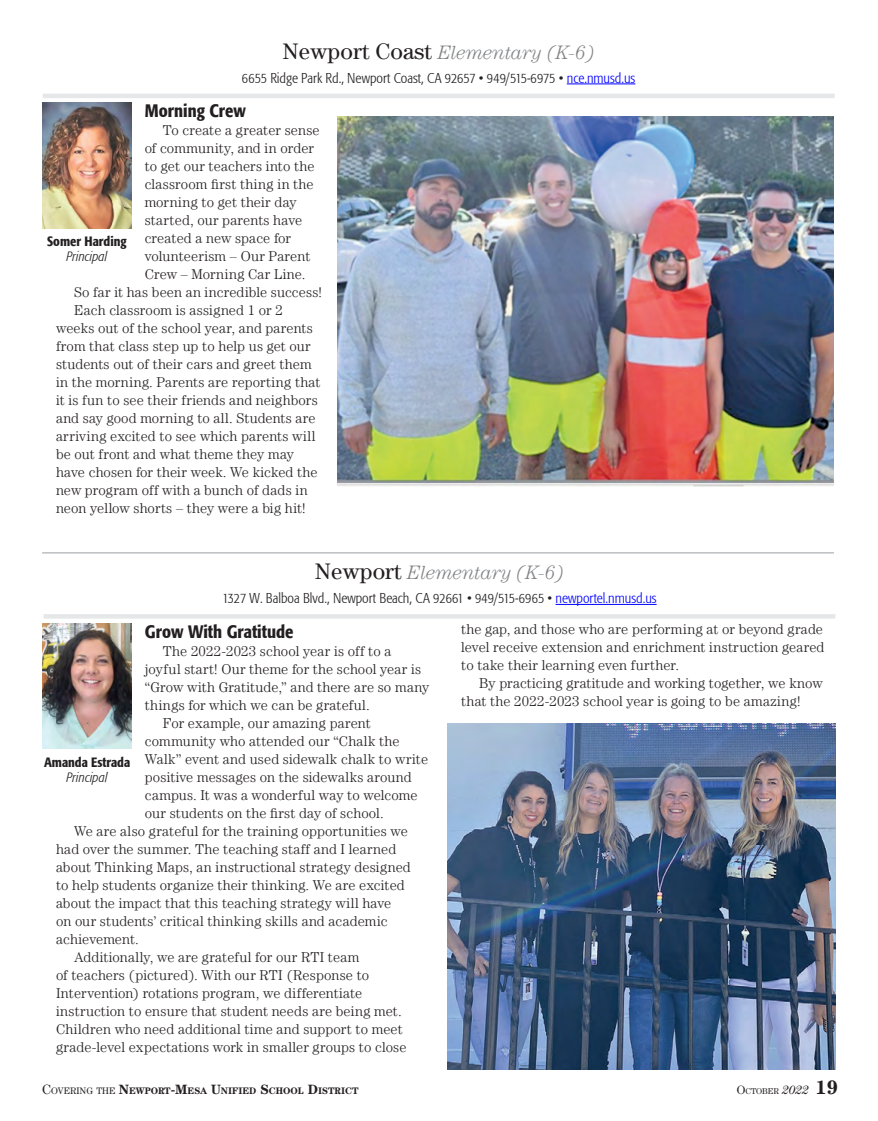
<style>
.page{position:relative;width:878px;height:1121px;background:#fff}
.page>*{position:absolute;margin:0;border:0;box-sizing:border-box;transform-origin:0 0}
.t1{font:italic 300 19.5px "Century LT";letter-spacing:-.005em;color:#808285}
.t2{font:500 condensed 18px "Formata";color:#231f20}
.t3{font:300 14.25px/18px "Century LT";letter-spacing:.01em;color:#231f20;text-align:justify}
.t4{font:300 condensed 14.25px "Formata";color:#221f20}
.t5{font:500 condensed 13.5px "Formata";color:#231f20}
.t6{font:italic 300 condensed 13.5px "Formata";letter-spacing:.005em;color:#231f20}
.t7{font:700 9.45px "Century LT";color:#231f20}
.t8{font:8.4px "Century LT";color:#231f20}
.s1{font-weight:400;font-style:normal;font-size:22.5px;color:#231f20}
.s2{color:#00f}
.s3{font-weight:400;font-size:13.5px}
.s4{font-weight:400}
.s5{font-size:13.5px}
.s6{font-size:12px}
.s7{font-style:italic;font-size:12px}
.s8{font-weight:700;font-size:19.5px}
</style>
<div class="page">
<hr style="left:43px;top:94px;width:791px;height:4px;background:#e6e7e8">
<hr style="left:567px;top:84px;width:68px;height:1px;background:#00f">
<img style="left:43px;top:103px;width:88px;height:126px">
<img style="left:43px;top:623px;width:88px;height:125px">
<hr style="left:43px;top:614px;width:792px;height:4px;background:#e6e7e8">
<hr style="left:555px;top:604px;width:101px;height:1px;background:#00f">
<img style="left:338px;top:116px;width:495px;height:370px">
<img style="left:447px;top:723px;width:388px;height:346px">
<hr style="left:42px;top:552px;width:791px;height:1px;background:#bcbec0">
<h1 class="t1" style="left:282px;top:41px;width:313px"><span class="s1">Newport Coast</span> Elementary (K-6)</h1>
<p class="t4" style="left:242px;top:70px;width:395px">6655 Ridge Park Rd., Newport Coast, CA 92657 • 949/515-6975 • <span class="s2">nce.nmusd.us</span></p>
<p class="t2" style="left:145px;top:99px;width:103px">Morning Crew</p>
<p class="t3" style="left:163px;top:121px;width:158px">To create a greater sense</p>
<p class="t3" style="left:145px;top:139px;width:171px">of community, and in order</p>
<p class="t3" style="left:145px;top:157px;width:171px">to get our teachers into the</p>
<p class="t3" style="left:145px;top:175px;width:170px">classroom first thing in the</p>
<p class="t3" style="left:145px;top:193px;width:153px">morning to get their day</p>
<p class="t3" style="left:145px;top:211px;width:159px">started, our parents have</p>
<p class="t3" style="left:145px;top:229px;width:148px">created a new space for</p>
<p class="t3" style="left:145px;top:247px;width:167px">volunteerism – Our Parent</p>
<p class="t3" style="left:145px;top:265px;width:162px">Crew – Morning Car Line.</p>
<p class="t3" style="left:74px;top:283px;width:249px">So far it has been an incredible success!</p>
<p class="t3" style="left:74px;top:301px;width:210px">Each classroom is assigned 1 or 2</p>
<p class="t3" style="left:56px;top:319px;width:258px">weeks out of the school year, and parents</p>
<p class="t3" style="left:56px;top:337px;width:256px">from that class step up to help us get our</p>
<p class="t3" style="left:56px;top:355px;width:257px">students out of their cars and greet them</p>
<p class="t3" style="left:56px;top:373px;width:266px">in the morning. Parents are reporting that</p>
<p class="t3" style="left:56px;top:391px;width:263px">it is fun to see their friends and neighbors</p>
<p class="t3" style="left:56px;top:409px;width:261px">and say good morning to all. Students are</p>
<p class="t3" style="left:56px;top:427px;width:261px">arriving excited to see which parents will</p>
<p class="t3" style="left:56px;top:445px;width:239px">be out front and what theme they may</p>
<p class="t3" style="left:56px;top:463px;width:263px">have chosen for their week. We kicked the</p>
<p class="t3" style="left:56px;top:481px;width:253px">new program off with a bunch of dads in</p>
<p class="t3" style="left:56px;top:499px;width:251px">neon yellow shorts – they were a big hit!</p>
<p class="t5" style="left:47px;top:233px;width:81px">Somer Harding</p>
<p class="t6" style="left:66px;top:248px;width:42px">Principal</p>
<h1 class="t1" style="left:315px;top:561px;width:251px"><span class="s1">Newport</span> Elementary (K-6)</h1>
<p class="t4" style="left:222px;top:590px;width:436px">1327 W. Balboa Blvd., Newport Beach, CA 92661 • 949/515-6965 • <span class="s2">newportel.nmusd.us</span></p>
<p class="t2" style="left:145px;top:620px;width:150px">Grow With Gratitude</p>
<p class="t3" style="left:163px;top:642px;width:230px">The 2022-2023 school year is off to a</p>
<p class="t3" style="left:145px;top:660px;width:278px">joyful start! Our theme for the school year is</p>
<p class="t3" style="left:145px;top:678px;width:286px">“Grow with Gratitude,” and there are so many</p>
<p class="t3" style="left:145px;top:696px;width:226px">things for which we can be grateful.</p>
<p class="t3" style="left:163px;top:714px;width:209px">For example, our amazing parent</p>
<p class="t3" style="left:145px;top:732px;width:256px">community who attended our “Chalk the</p>
<p class="t3" style="left:145px;top:750px;width:285px">Walk” event and used sidewalk chalk to write</p>
<p class="t3" style="left:145px;top:768px;width:268px">positive messages on the sidewalks around</p>
<p class="t3" style="left:145px;top:786px;width:274px">campus. It was a wonderful way to welcome</p>
<p class="t3" style="left:145px;top:804px;width:240px">our students on the first day of school.</p>
<p class="t3" style="left:74px;top:822px;width:335px">We are also grateful for the training opportunities we</p>
<p class="t3" style="left:56px;top:840px;width:342px">had over the summer. The teaching staff and I learned</p>
<p class="t3" style="left:56px;top:858px;width:356px">about Thinking Maps, an instructional strategy designed</p>
<p class="t3" style="left:56px;top:876px;width:350px">to help students organize their thinking. We are excited</p>
<p class="t3" style="left:56px;top:894px;width:337px">about the impact that this teaching strategy will have</p>
<p class="t3" style="left:56px;top:912px;width:333px">on our students’ critical thinking skills and academic</p>
<p class="t3" style="left:56px;top:930px;width:84px">achievement.</p>
<p class="t3" style="left:74px;top:948px;width:287px">Additionally, we are grateful for our RTI team</p>
<p class="t3" style="left:56px;top:966px;width:315px">of teachers (pictured). With our RTI (Response to</p>
<p class="t3" style="left:56px;top:984px;width:308px">Intervention) rotations program, we differentiate</p>
<p class="t3" style="left:56px;top:1002px;width:347px">instruction to ensure that student needs are being met.</p>
<p class="t3" style="left:56px;top:1020px;width:348px">Children who need additional time and support to meet</p>
<p class="t3" style="left:56px;top:1038px;width:352px">grade-level expectations work in smaller groups to close</p>
<p class="t5" style="left:44px;top:754px;width:88px">Amanda Estrada</p>
<p class="t6" style="left:67px;top:769px;width:42px">Principal</p>
<p class="t3" style="left:461px;top:620px;width:365px">the gap, and those who are performing at or beyond grade level receive extension and enrichment instruction geared to take their learning even further.</p>
<p class="t3" style="left:461px;top:674px;width:363px;text-indent:18px">By practicing gratitude and working together, we know that the 2022-2023 school year is going to be amazing!</p>
<p class="t7" style="left:42px;top:1085px;width:318px"><span class="s3">C</span><span class="s4">OVERING THE</span> <span class="s5">N</span>EWPORT<span class="s5">-M</span>ESA <span class="s5">U</span>NIFIED <span class="s5">S</span>CHOOL <span class="s5">D</span>ISTRICT</p>
<p class="t8" style="left:736px;top:1086px;width:103px"><span class="s6">O</span>CTOBER <span class="s7">2022</span> <span class="s8">19</span></p>
</div>
